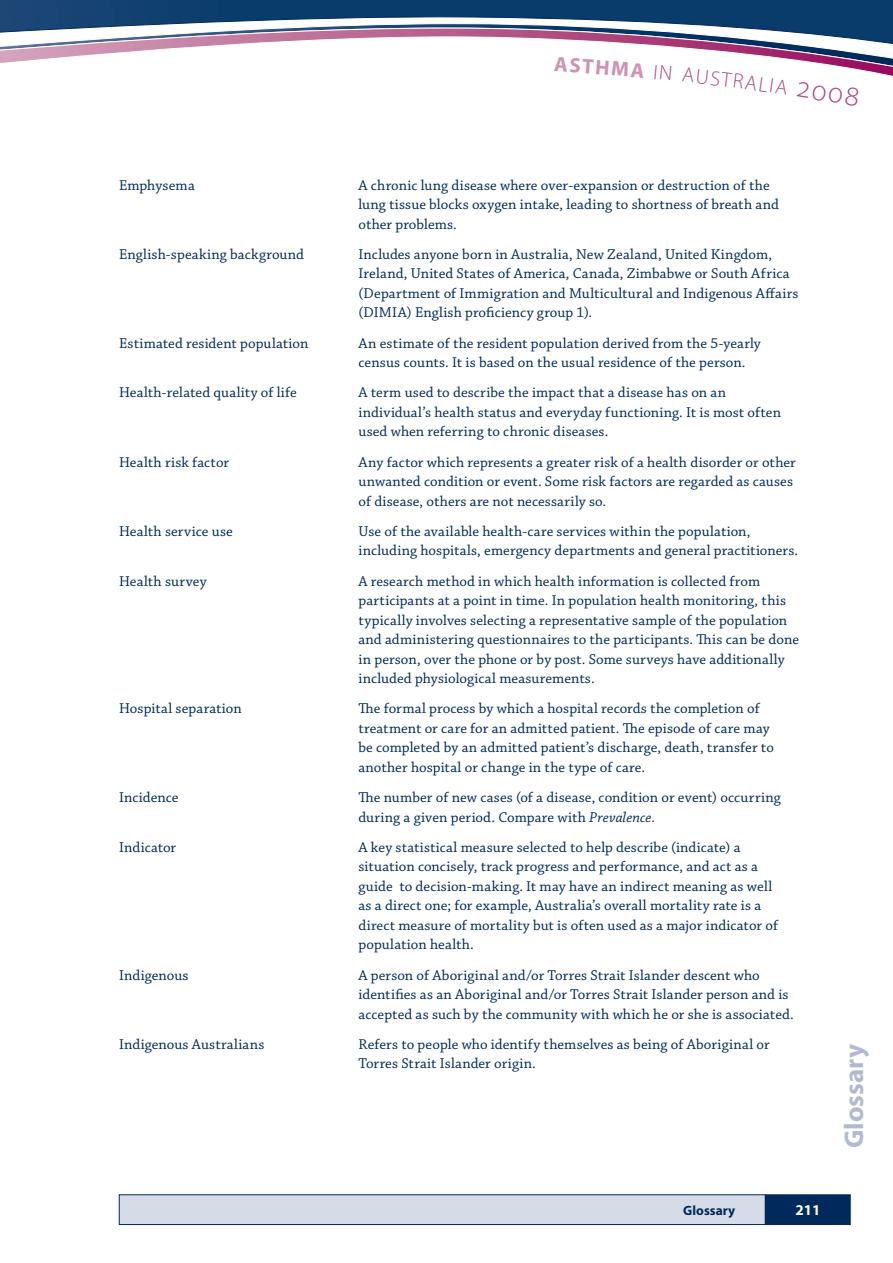
<style>
.page{position:relative;width:893px;height:1263px;background:#fff}
.page>*{position:absolute;margin:0;border:0;box-sizing:border-box;transform-origin:0 0}
.t1{font:700 27px "Myriad Pro";color:#b1bad2}
.t2{font:300 21px "Myriad Pro";color:#ad497e}
.t3{font:15px/19.5px "Chaparral Pro";letter-spacing:.005em;color:#00295c}
.t4{font:700 15px "Myriad Pro";color:#fff}
.t5{font:700 13.5px "Myriad Pro";color:#00295c}
.s1{font-style:italic}
</style>
<div class="page">
<img style="left:0;top:0;width:893px;height:14px">
<div style="left:119px;top:1195px;width:646px;height:29px;background:#d5dce8"></div>
<div style="left:119px;top:1194px;width:646px;height:31px;border:1px solid #00295c"></div>
<div style="left:766px;top:1195px;width:84px;height:29px;background:#00295c"></div>
<div style="left:765px;top:1194px;width:85px;height:31px;border:1px solid #00295c"></div>
<svg style="left:0;top:14px;width:893px;height:63px"></svg>
<h2 class="t2" style="left:747px;top:69px;width:44px;rotate:8deg">alia</h2>
<p class="t3" style="left:119px;top:176px;width:77px">Emphysema</p>
<p class="t3" style="left:358px;top:176px;width:422px">A chronic lung disease where over-expansion or destruction of the lung tissue blocks oxygen intake, leading to shortness of breath and other problems.</p>
<p class="t3" style="left:119px;top:245px;width:186px">English-speaking background</p>
<p class="t3" style="left:358px;top:245px;width:441px">Includes anyone born in Australia, New Zealand, United Kingdom, Ireland, United States of America, Canada, Zimbabwe or South Africa (Department of Immigration and Multicultural and Indigenous Affairs (DIMIA) English proficiency group 1).</p>
<p class="t3" style="left:119px;top:334px;width:191px">Estimated resident population</p>
<p class="t3" style="left:358px;top:334px;width:404px">An estimate of the resident population derived from the 5-yearly census counts. It is based on the usual residence of the person.</p>
<p class="t3" style="left:119px;top:384px;width:179px">Health-related quality of life</p>
<p class="t3" style="left:358px;top:384px;width:424px">A term used to describe the impact that a disease has on an individual’s health status and everyday functioning. It is most often used when referring to chronic diseases.</p>
<p class="t3" style="left:119px;top:453px;width:112px">Health risk factor</p>
<p class="t3" style="left:358px;top:453px;width:439px">Any factor which represents a greater risk of a health disorder or other unwanted condition or event. Some risk factors are regarded as causes of disease, others are not necessarily so.</p>
<p class="t3" style="left:119px;top:522px;width:115px">Health service use</p>
<p class="t3" style="left:358px;top:522px;width:441px">Use of the available health-care services within the population, including hospitals, emergency departments and general practitioners.</p>
<p class="t3" style="left:119px;top:572px;width:89px">Health survey</p>
<p class="t3" style="left:358px;top:572px;width:442px">A research method in which health information is collected from participants at a point in time. In population health monitoring, this typically involves selecting a representative sample of the population and administering questionnaires to the participants. This can be done in person, over the phone or by post. Some surveys have additionally included physiological measurements.</p>
<p class="t3" style="left:119px;top:699px;width:124px">Hospital separation</p>
<p class="t3" style="left:358px;top:699px;width:417px">The formal process by which a hospital records the completion of treatment or care for an admitted patient. The episode of care may be completed by an admitted patient’s discharge, death, transfer to another hospital or change in the type of care.</p>
<p class="t3" style="left:119px;top:788px;width:61px">Incidence</p>
<p class="t3" style="left:358px;top:788px;width:424px">The number of new cases (of a disease, condition or event) occurring during a given period. Compare with <span class="s1">Prevalence.</span></p>
<p class="t3" style="left:119px;top:838px;width:59px">Indicator</p>
<p class="t3" style="left:358px;top:838px;width:421px">A key statistical measure selected to help describe (indicate) a situation concisely, track progress and performance, and act as a guide to decision-making. It may have an indirect meaning as well as a direct one; for example, Australia’s overall mortality rate is a direct measure of mortality but is often used as a major indicator of population health.</p>
<p class="t3" style="left:119px;top:966px;width:71px">Indigenous</p>
<p class="t3" style="left:358px;top:966px;width:437px">A person of Aboriginal and/or Torres Strait Islander descent who identifies as an Aboriginal and/or Torres Strait Islander person and is accepted as such by the community with which he or she is associated.</p>
<p class="t3" style="left:119px;top:1035px;width:147px">Indigenous Australians</p>
<p class="t3" style="left:358px;top:1035px;width:413px">Refers to people who identify themselves as being of Aboriginal or<br>Torres Strait Islander origin.</p>
<p class="t5" style="left:683px;top:1201px;width:54px">Glossary</p>
<p class="t4" style="left:795px;top:1200px;width:26px">211</p>
<h1 class="t1" style="left:836px;top:1148px;width:106px;rotate:-90deg">Glossary</h1>
</div>
